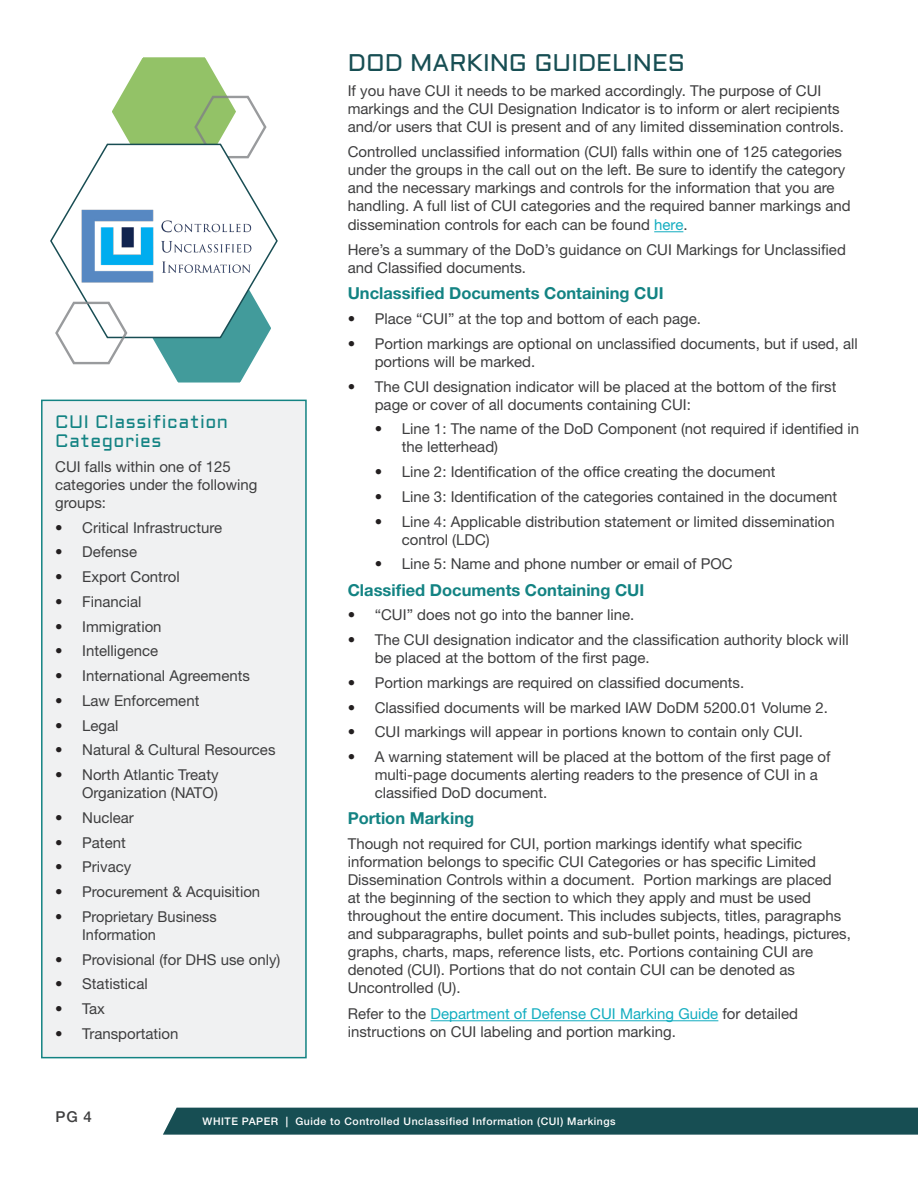
<style>
.page{position:relative;width:918px;height:1188px;background:#fff}
.page>*{position:absolute;margin:0;border:0;box-sizing:border-box;transform-origin:0 0}
.t1{font:24px "Aldrich";color:#174e53}
.t2{font:18px/19.5px "Aldrich";letter-spacing:.03em;color:#138383}
.t3{font:700 16.5px "Helvetica Neue LT Std";color:#138383}
.t4{font:15px/18px "Helvetica Neue LT Std";color:#3e3e3f}
.t5{font:500 15px "Helvetica Neue LT Std";color:#3e3e3f}
.t6{font:500 10.5px "Helvetica Neue LT Std";letter-spacing:.05em;color:#fff}
.s1{font-weight:100;font-stretch:condensed;color:#231f20}
.s2{color:#12adc0}
</style>
<div class="page">
<div style="left:41px;top:400px;width:266px;height:658px;background:#f0f1f2;border:2px solid #138383"></div>
<div style="left:163px;top:1108px;width:755px;height:27px;background:#174e53"></div>
<svg style="left:654px;top:231px;width:29px;height:1px"></svg>
<hr style="left:431px;top:1020px;width:287px;height:1px;background:#12adc0">
<svg style="left:51px;top:57px;width:226px;height:326px"></svg>
<p class="t2" style="left:55px;top:412px;width:174px">CUI Classification<br>Categories</p>
<p class="t4" style="left:55px;top:457px;width:204px">CUI falls within one of 125 categories under the following groups:</p>
<p class="t4" style="left:55px;top:518px;width:168px"><span class="s1">•</span> Critical Infrastructure</p>
<p class="t4" style="left:55px;top:543px;width:84px"><span class="s1">•</span> Defense</p>
<p class="t4" style="left:55px;top:567px;width:126px"><span class="s1">•</span> Export Control</p>
<p class="t4" style="left:55px;top:592px;width:88px"><span class="s1">•</span> Financial</p>
<p class="t4" style="left:55px;top:617px;width:108px"><span class="s1">•</span> Immigration</p>
<p class="t4" style="left:55px;top:642px;width:105px"><span class="s1">•</span> Intelligence</p>
<p class="t4" style="left:55px;top:666px;width:196px"><span class="s1">•</span> International Agreements</p>
<p class="t4" style="left:55px;top:691px;width:146px"><span class="s1">•</span> Law Enforcement</p>
<p class="t4" style="left:55px;top:716px;width:65px"><span class="s1">•</span> Legal</p>
<p class="t4" style="left:55px;top:741px;width:222px"><span class="s1">•</span> Natural &amp; Cultural Resources</p>
<p class="t4" style="left:55px;top:765px;width:165px;text-align:right"><span class="s1">•</span> North Atlantic Treaty<br>Organization (NATO)</p>
<p class="t4" style="left:55px;top:808px;width:80px"><span class="s1">•</span> Nuclear</p>
<p class="t4" style="left:55px;top:833px;width:72px"><span class="s1">•</span> Patent</p>
<p class="t4" style="left:55px;top:858px;width:78px"><span class="s1">•</span> Privacy</p>
<p class="t4" style="left:55px;top:882px;width:207px"><span class="s1">•</span> Procurement &amp; Acquisition</p>
<p class="t4" style="left:82px;top:907px;width:136px;text-indent:-27px"><span class="s1">•</span> Proprietary Business<br>Information</p>
<p class="t4" style="left:55px;top:950px;width:227px"><span class="s1">•</span> Provisional (for DHS use only)</p>
<p class="t4" style="left:55px;top:975px;width:94px"><span class="s1">•</span> Statistical</p>
<p class="t4" style="left:55px;top:999px;width:51px"><span class="s1">•</span> Tax</p>
<p class="t4" style="left:55px;top:1024px;width:125px"><span class="s1">•</span> Transportation</p>
<h1 class="t1" style="left:348px;top:46px;width:339px">DOD MARKING GUIDELINES</h1>
<p class="t4" style="left:348px;top:81px;width:495px">If you have CUI it needs to be marked accordingly. The purpose of CUI markings and the CUI Designation Indicator is to inform or alert recipients and/or users that CUI is present and of any limited dissemination controls.</p>
<p class="t4" style="left:348px;top:142px;width:504px">Controlled unclassified information (CUI) falls within one of 125 categories under the groups in the call out on the left. Be sure to identify the category and the necessary markings and controls for the information that you are handling. A full list of CUI categories and the required banner markings and</p>
<p class="t4" style="left:348px;top:212px;width:500px;line-height:24.8px">dissemination controls for each can be found <span class="s2">here</span>.<br>Here’s a summary of the DoD’s guidance on CUI Markings for Unclassified</p>
<p class="t4" style="left:348px;top:258px;width:177px">and Classified documents.</p>
<p class="t3" style="left:348px;top:283px;width:317px">Unclassified Documents Containing CUI</p>
<p class="t4" style="left:348px;top:309px;width:352px"><span class="s1">•</span> Place “CUI” at the top and bottom of each page.</p>
<p class="t4" style="left:375px;top:334px;width:485px;text-indent:-27px"><span class="s1">•</span> Portion markings are optional on unclassified documents, but if used, all portions will be marked.</p>
<p class="t4" style="left:375px;top:377px;width:463px;text-indent:-27px"><span class="s1">•</span> The CUI designation indicator will be placed at the bottom of the first page or cover of all documents containing CUI:</p>
<p class="t4" style="left:402px;top:420px;width:459px;text-indent:-27px"><span class="s1">•</span> Line 1: The name of the DoD Component (not required if identified in the letterhead)</p>
<p class="t4" style="left:375px;top:462px;width:402px"><span class="s1">•</span> Line 2: Identification of the office creating the document</p>
<p class="t4" style="left:375px;top:487px;width:464px"><span class="s1">•</span> Line 3: Identification of the categories contained in the document</p>
<p class="t4" style="left:402px;top:512px;width:435px;text-indent:-27px"><span class="s1">•</span> Line 4: Applicable distribution statement or limited dissemination control (LDC)</p>
<p class="t4" style="left:375px;top:555px;width:359px"><span class="s1">•</span> Line 5: Name and phone number or email of POC</p>
<p class="t3" style="left:348px;top:579px;width:298px">Classified Documents Containing CUI</p>
<p class="t4" style="left:348px;top:606px;width:285px"><span class="s1">•</span> “CUI” does not go into the banner line.</p>
<p class="t4" style="left:375px;top:630px;width:475px;text-indent:-27px"><span class="s1">•</span> The CUI designation indicator and the classification authority block will be placed at the bottom of the first page.</p>
<p class="t4" style="left:348px;top:673px;width:396px"><span class="s1">•</span> Portion markings are required on classified documents.</p>
<p class="t4" style="left:348px;top:698px;width:479px"><span class="s1">•</span> Classified documents will be marked IAW DoDM 5200.01 Volume 2.</p>
<p class="t4" style="left:348px;top:723px;width:454px"><span class="s1">•</span> CUI markings will appear in portions known to contain only CUI.</p>
<p class="t4" style="left:375px;top:747px;width:457px;text-indent:-27px"><span class="s1">•</span> A warning statement will be placed at the bottom of the first page of multi-page documents alerting readers to the presence of CUI in a classified DoD document.</p>
<p class="t3" style="left:348px;top:808px;width:128px">Portion Marking</p>
<p class="t4" style="left:348px;top:834px;width:505px">Though not required for CUI, portion markings identify what specific information belongs to specific CUI Categories or has specific Limited Dissemination Controls within a document. Portion markings are placed<br>at the beginning of the section to which they apply and must be used throughout the entire document. This includes subjects, titles, paragraphs and subparagraphs, bullet points and sub-bullet points, headings, pictures, graphs, charts, maps, reference lists, etc. Portions containing CUI are denoted (CUI). Portions that do not contain CUI can be denoted as Uncontrolled (U).</p>
<p class="t4" style="left:348px;top:1005px;width:452px">Refer to the <span class="s2">Department of Defense CUI Marking Guide</span> for detailed instructions on CUI labeling and portion marking.</p>
<p class="t5" style="left:56px;top:1108px;width:38px">PG 4</p>
<p class="t6" style="left:203px;top:1115px;width:415px">WHITE PAPER | Guide to Controlled Unclassified Information (CUI) Markings</p>
</div>
